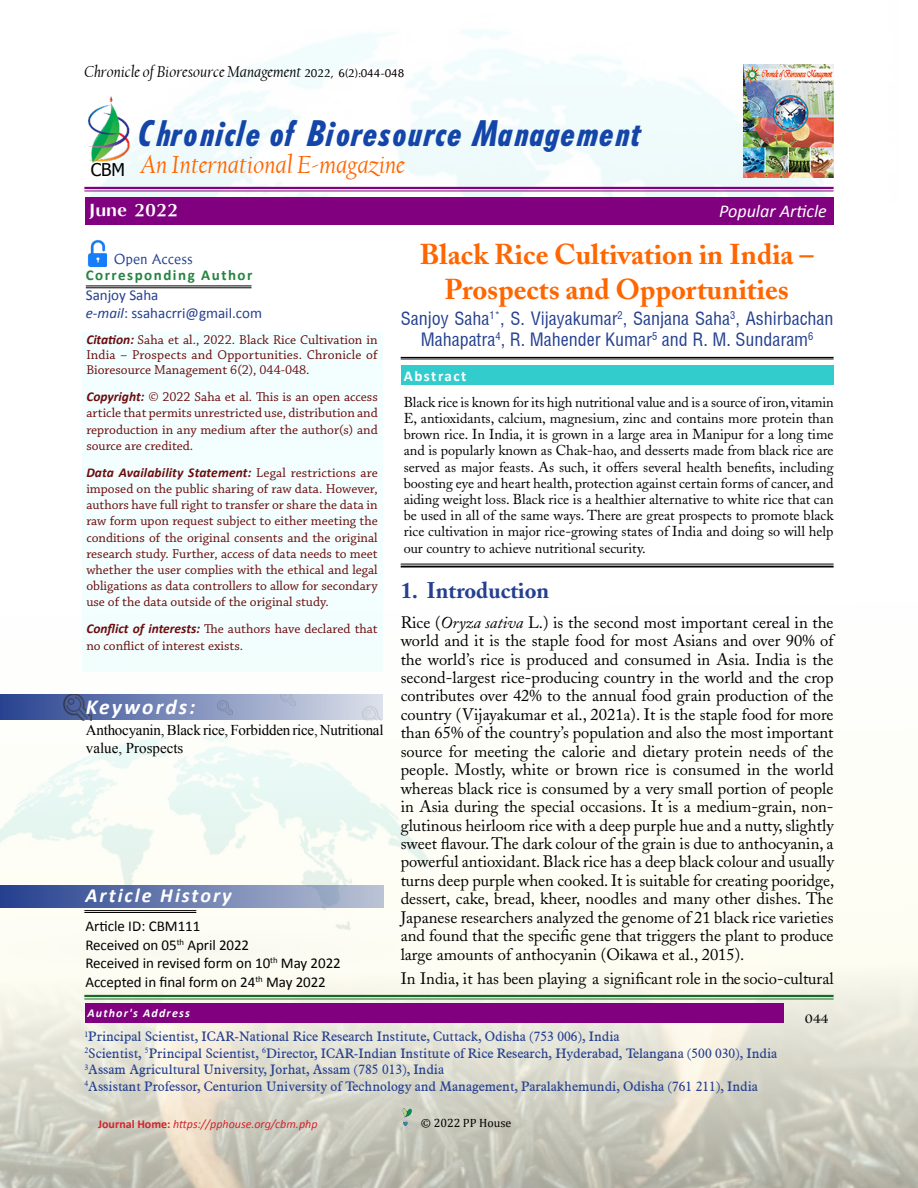
<style>
.page{position:relative;width:918px;height:1188px;background:#fff}
.page>*{position:absolute;margin:0;border:0;box-sizing:border-box;transform-origin:0 0}
.t1{font:italic 34.65px "Arche Black Cond SSK";color:#1445a8}
.t2{font:700 28.5px/34.5px "Adobe Caslon";color:#f60;text-align:center}
.t3{font:italic 25.95px "Californian FB";color:#f60}
.t4{font:700 22.5px "Adobe Caslon";color:#25408f}
.t5{font:italic 700 21.45px "Calibri";letter-spacing:.1em;color:#fff}
.t6{font:21px "MLB TT Revathi Bold";color:#fff}
.t7{font:italic 700 20.1px "Calibri";letter-spacing:.1em;color:#fff}
.Body_Text_3{font:italic 18.15px "Calibri";color:#fff}
.t8{font:18px/21px "Switzerland Condensed Plain";color:#25408f;text-align:center}
.Body_Text_3-2{font:17.55px "Tahoma";color:#000}
.Normal__Web{font:16.5px/18.5px "Adobe Caslon";color:#000;text-align:justify}
.t9{font:italic 16.5px "Californian FB";color:#000}
.t10{font:15px "Calibri";letter-spacing:-.005em;color:#000}
.t11{font:15px/18px "Times New Roman";letter-spacing:-.015em;color:#000}
.t12{font:15px "Calibri";color:#25408f}
.t13{font:700 15px "Calibri";letter-spacing:.1em;color:#268441}
.Body_Text_3-3{font:300 15px "Adelon";letter-spacing:-.005em;color:#25408f}
.t14{font:700 15px "Calibri";letter-spacing:.1em;color:#fff}
.t15{font:14.25px/16.2px "Adobe Caslon";color:#000;text-align:justify}
.Body_Text_3-4{font:13.5px/16.2px "Chaparral Pro";color:#6c0d0e;text-align:justify}
.t16{font:13.5px "Aldine 721 BT";color:#25408f}
.Body_Text_3-5{font:italic 12px "Calibri";color:#d2232a}
.t17{font:italic 700 12px "Calibri";letter-spacing:.1em;color:#fff}
.t18{font:12px "Cambria";color:#000}
.t19{font:700 12px "Charlemagne Std";color:#000}
.s1{font-family:"MLB TT Revathi Normal";font-style:normal;font-size:13.5px}
.s2{font-style:italic}
.s3{font-family:"Calibri";font-weight:700;font-style:italic}
.s4{font-weight:700;font-style:normal}
</style>
<div class="page">
<img style="left:0;top:942px;width:918px;height:246px">
<img style="left:84px;top:30px;width:750px;height:171px">
<img style="left:0;top:720px;width:437px;height:258px">
<hr style="left:401px;top:357px;width:433px;height:1px;background:#000">
<hr style="left:401px;top:359px;width:433px;height:1px;background:#000">
<div style="left:0;top:885px;width:383px;height:23px;background:linear-gradient(to right,#25408f,#b9c2d4)"></div>
<hr style="left:84px;top:910px;width:112px;height:1px;background:#000">
<hr style="left:84px;top:912px;width:112px;height:1px;background:#000">
<div style="left:82px;top:332px;width:301px;height:340px;background:#f3ffff"></div>
<img style="left:87px;top:240px;width:20px;height:27px">
<hr style="left:86px;top:286px;width:165px;height:1px;background:#000">
<hr style="left:86px;top:288px;width:165px;height:1px;background:#000">
<img style="left:84px;top:94px;width:48px;height:73px">
<hr style="left:84px;top:187px;width:750px;height:2px;background:#800080">
<hr style="left:84px;top:191px;width:750px;height:1px;background:#800080">
<div style="left:85px;top:1003px;width:699px;height:20px;background:#800080"></div>
<hr style="left:84px;top:995px;width:750px;height:2px;background:#176928">
<hr style="left:84px;top:999px;width:750px;height:1px;background:#176928">
<img style="left:743px;top:65px;width:91px;height:112px">
<div style="left:85px;top:197px;width:748px;height:28px;background:#800080"></div>
<div style="left:401px;top:366px;width:432px;height:19px;background:#3cc"></div>
<hr style="left:401px;top:564px;width:433px;height:1px;background:#000">
<hr style="left:401px;top:566px;width:433px;height:2px;background:#000">
<div style="left:0;top:694px;width:383px;height:26px;background:linear-gradient(to right,#294391,#dde1ea)"></div>
<img style="left:63px;top:694px;width:28px;height:26px">
<img style="left:280px;top:695px;width:15px;height:10px">
<img style="left:363px;top:706px;width:20px;height:14px">
<img style="left:218px;top:700px;width:14px;height:15px">
<img style="left:402px;top:1109px;width:11px;height:22px">
<p class="t9" style="left:84px;top:62px;width:321px">Chronicle of Bioresource Management <span class="s1">2022, 6(2):044-048</span></p>
<p class="Body_Text_3-2" style="left:91px;top:158px;width:36px">CBM</p>
<p class="t1" style="left:139px;top:111px;width:505px">Chronicle of Bioresource Management</p>
<p class="t3" style="left:140px;top:150px;width:266px">An International E-magazine</p>
<p class="t6" style="left:89px;top:202px;width:91px">June 2022</p>
<p class="Body_Text_3" style="left:719px;top:198px;width:109px">Popular Article</p>
<p class="Body_Text_3-3" style="left:114px;top:251px;width:80px">Open Access</p>
<p class="t13" style="left:86px;top:266px;width:168px">Corresponding Author</p>
<p class="t12" style="left:86px;top:286px;width:74px">Sanjoy Saha</p>
<p class="t12" style="left:86px;top:304px;width:178px"><span class="s2">e-mail</span>: ssahacrri@gmail.com</p>
<p class="Body_Text_3-4" style="left:86px;top:333px;width:293px;line-height:15px"><span class="s3">Citation:</span> Saha et al., 2022. Black Rice Cultivation in India – Prospects and Opportunities. Chronicle of Bioresource Management 6(2), 044-048.</p>
<p class="Body_Text_3-4" style="left:86px;top:389px;width:293px"><span class="s3">Copyright:</span> © 2022 Saha et al. This is an open access article that permits unrestricted use, distribution and reproduction in any medium after the author(s) and source are credited.</p>
<p class="Body_Text_3-4" style="left:86px;top:465px;width:293px"><span class="s3">Data Availability Statement:</span> Legal restrictions are imposed on the public sharing of raw data. However, authors have full right to transfer or share the data in raw form upon request subject to either meeting the conditions of the original consents and the original research study. Further, access of data needs to meet whether the user complies with the ethical and legal obligations as data controllers to allow for secondary use of the data outside of the original study.</p>
<p class="Body_Text_3-4" style="left:86px;top:621px;width:293px"><span class="s3">Conflict of interests:</span> The authors have declared that no conflict of interest exists.</p>
<p class="t5" style="left:86px;top:693px;width:111px">Keywords:</p>
<p class="t11" style="left:86px;top:720px;width:299px">Anthocyanin, Black rice, Forbidden rice, Nutritional value, Prospects</p>
<p class="t7" style="left:85px;top:883px;width:148px">Article History</p>
<p class="t10" style="left:85px;top:917px;width:117px">Article ID: CBM111</p>
<p class="t10" style="left:85px;top:935px;width:165px">Received on 05<sup>th</sup> April 2022</p>
<p class="t10" style="left:85px;top:954px;width:257px">Received in revised form on 10<sup>th</sup> May 2022</p>
<p class="t10" style="left:85px;top:973px;width:242px">Accepted in final form on 24<sup>th</sup> May 2022</p>
<p class="t17" style="left:87px;top:1006px;width:104px">Author's Address</p>
<p class="t2" style="left:420px;top:237px;width:395px">Black Rice Cultivation in India –<br>Prospects and Opportunities</p>
<p class="t8" style="left:401px;top:307px;width:434px">Sanjoy Saha<sup>1*</sup>, S. Vijayakumar<sup>2</sup>, Sanjana Saha<sup>3</sup>, Ashirbachan<br>Mahapatra<sup>4</sup>, R. Mahender Kumar<sup>5</sup> and R. M. Sundaram<sup>6</sup></p>
<p class="t14" style="left:404px;top:367px;width:64px">Abstract</p>
<p class="t15" style="left:404px;top:394px;width:432px">Black rice is known for its high nutritional value and is a source of iron, vitamin E, antioxidants, calcium, magnesium, zinc and contains more protein than brown rice. In India, it is grown in a large area in Manipur for a long time and is popularly known as Chak-hao, and desserts made from black rice are served as major feasts. As such, it offers several health benefits, including boosting eye and heart health, protection against certain forms of cancer, and aiding weight loss. Black rice is a healthier alternative to white rice that can be used in all of the same ways. There are great prospects to promote black rice cultivation in major rice-growing states of India and doing so will help our country to achieve nutritional security.</p>
<p class="t4" style="left:401px;top:577px;width:150px">1. Introduction</p>
<p class="Normal__Web" style="left:401px;top:613px;width:435px">Rice (<span class="s2">Oryza sativa</span> L.) is the second most important cereal in the world and it is the staple food for most Asians and over 90% of the world’s rice is produced and consumed in Asia. India is the second-largest rice-producing country in the world and the crop contributes over 42% to the annual food grain production of the country (Vijayakumar et al., 2021a). It is the staple food for more than 65% of the country’s population and also the most important source for meeting the calorie and dietary protein needs of the people. Mostly, white or brown rice is consumed in the world whereas black rice is consumed by a very small portion of people in Asia during the special occasions. It is a medium-grain, non&shy;glutinous heirloom rice with a deep purple hue and a nutty, slightly sweet flavour. The dark colour of the grain is due to anthocyanin, a powerful antioxidant. Black rice has a deep black colour and usually turns deep purple when cooked. It is suitable for creating pooridge, dessert, cake, bread, kheer, noodles and many other dishes. The Japanese researchers analyzed the genome of 21 black rice varieties and found that the specific gene that triggers the plant to produce large amounts of anthocyanin (Oikawa et al., 2015).</p>
<p class="Normal__Web" style="left:401px;top:969px;width:434px">In India, it has been playing a significant role in the socio-cultural</p>
<p class="t19" style="left:805px;top:1012px;width:25px">044</p>
<p class="t16" style="left:84px;top:1028px;width:537px"><sup>1</sup>Principal Scientist, ICAR-National Rice Research Institute, Cuttack, Odisha (753 006), India</p>
<p class="t16" style="left:84px;top:1045px;width:694px"><sup>2</sup>Scientist, <sup>5</sup>Principal Scientist, <sup>6</sup>Director, ICAR-Indian Institute of Rice Research, Hyderabad, Telangana (500 030), India</p>
<p class="t16" style="left:84px;top:1061px;width:361px"><sup>3</sup>Assam Agricultural University, Jorhat, Assam (785 013), India</p>
<p class="t16" style="left:84px;top:1078px;width:675px"><sup>4</sup>Assistant Professor, Centurion University of Technology and Management, Paralakhemundi, Odisha (761 211), India</p>
<p class="Body_Text_3-5" style="left:98px;top:1116px;width:221px"><span class="s4">Journal Home:</span> https://pphouse.org/cbm.php</p>
<p class="t18" style="left:421px;top:1116px;width:92px">© 2022 PP House</p>
</div>
